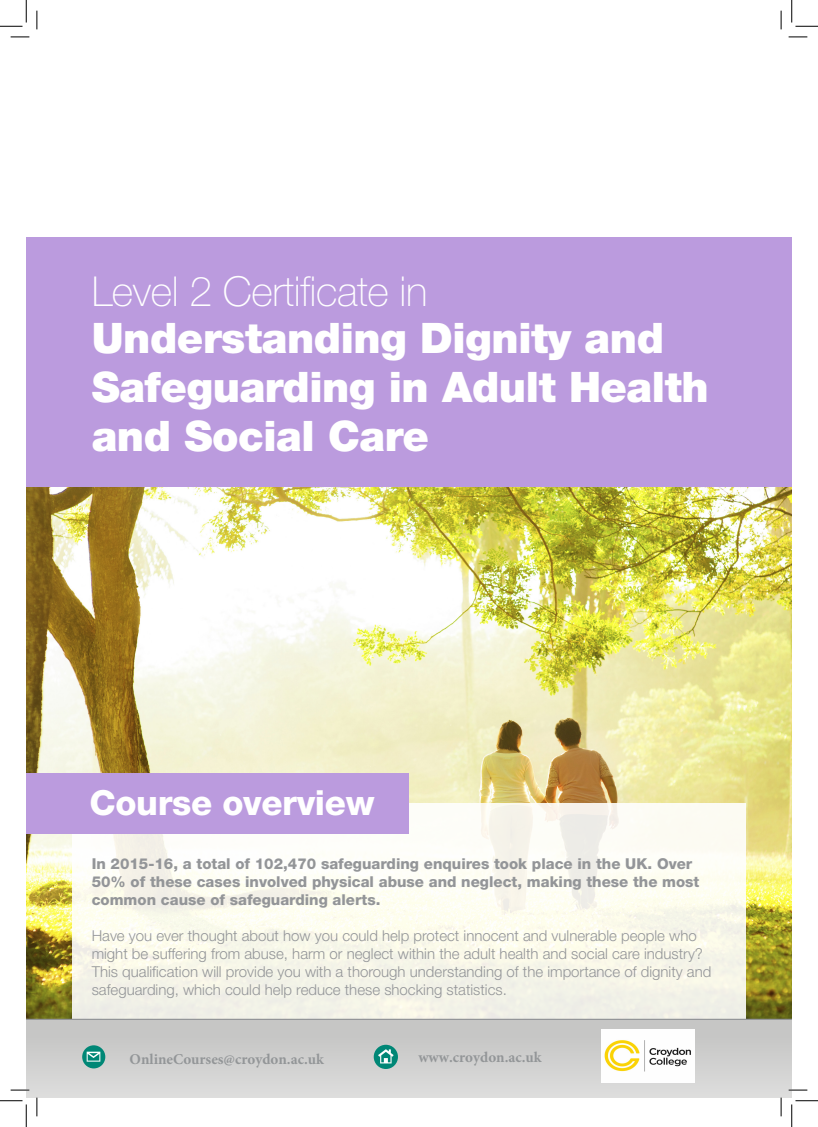
<style>
.page{position:relative;width:818px;height:1127px;background:#fff}
.page>*{position:absolute;margin:0;border:0;box-sizing:border-box;transform-origin:0 0}
.Body_Subheader__Turq{font:900 42.12px/48.8px "Helvetica Neue LT Pro";letter-spacing:-.01em;color:#fff}
.Body_Subheader__Turq-2{font:100 41.25px "Helvetica Neue LT Pro";letter-spacing:-.01em;color:#fff}
.Body_Subheader__Turq-3{font:800 34.62px "Helvetica Neue LT Pro";letter-spacing:-.01em;color:#fff}
.Body_Subheader__Turq-4{font:300 15px/18px "Helvetica Neue LT Pro";color:#939598}
.Body_Subheader__Turq-5{font:800 15px/18px "Helvetica Neue LT Pro";color:#939598}
.t1{font:700 15px "Minion Pro";color:#939698}
</style>
<div class="page">
<img style="left:26px;top:487px;width:766px;height:531px">
<div style="left:26px;top:238px;width:766px;height:249px;background:#bb9bde"></div>
<div style="left:72px;top:802px;width:674px;height:216px;background:linear-gradient(to bottom,#fefdf6,#f4f4e6)"></div>
<div style="left:26px;top:773px;width:383px;height:60px;background:#bb9bde"></div>
<div style="left:26px;top:1019px;width:766px;height:78px;background:linear-gradient(to right,#cfcfce,#d1d1d0)"></div>
<hr style="left:26px;top:1018px;width:766px;height:1px;background:#939598">
<svg style="left:82px;top:1045px;width:23px;height:23px"></svg>
<svg style="left:87px;top:1051px;width:13px;height:10px"></svg>
<svg style="left:374px;top:1044px;width:24px;height:24px"></svg>
<svg style="left:378px;top:1048px;width:16px;height:15px"></svg>
<svg style="left:11px;top:36px;width:18px;height:2px"></svg>
<svg style="left:788px;top:36px;width:19px;height:2px"></svg>
<svg style="left:11px;top:1088px;width:18px;height:2px"></svg>
<svg style="left:788px;top:1088px;width:19px;height:2px"></svg>
<svg style="left:36px;top:11px;width:2px;height:18px"></svg>
<svg style="left:36px;top:1097px;width:2px;height:18px"></svg>
<svg style="left:780px;top:11px;width:2px;height:18px"></svg>
<svg style="left:780px;top:1097px;width:2px;height:18px"></svg>
<svg style="left:0;top:0;width:27px;height:27px"></svg>
<svg style="left:0;top:1100px;width:27px;height:26px"></svg>
<svg style="left:791px;top:0;width:27px;height:27px"></svg>
<svg style="left:791px;top:1100px;width:27px;height:26px"></svg>
<img style="left:601px;top:1029px;width:93px;height:53px">
<p class="Body_Subheader__Turq-2" style="left:92px;top:268px;width:337px">Level 2 Certificate in</p>
<p class="Body_Subheader__Turq" style="left:92px;top:314px;width:618px">Understanding Dignity and<br>Safeguarding in Adult Health and Social Care</p>
<p class="Body_Subheader__Turq-3" style="left:90px;top:782px;width:286px">Course overview</p>
<p class="Body_Subheader__Turq-5" style="left:92px;top:854px;width:609px">In 2015-16, a total of 102,470 safeguarding enquires took place in the UK. Over<br>50% of these cases involved physical abuse and neglect, making these the most common cause of safeguarding alerts.</p>
<p class="Body_Subheader__Turq-4" style="left:92px;top:925px;width:621px">Have you ever thought about how you could help protect innocent and vulnerable people who might be suffering from abuse, harm or neglect within the adult health and social care industry?<br>This qualification will provide you with a thorough understanding of the importance of dignity and safeguarding, which could help reduce these shocking statistics.</p>
<p class="t1" style="left:130px;top:1048px;width:196px">OnlineCourses@croydon.ac.uk</p>
<p class="t1" style="left:418px;top:1046px;width:125px">www.croydon.ac.uk</p>
</div>
